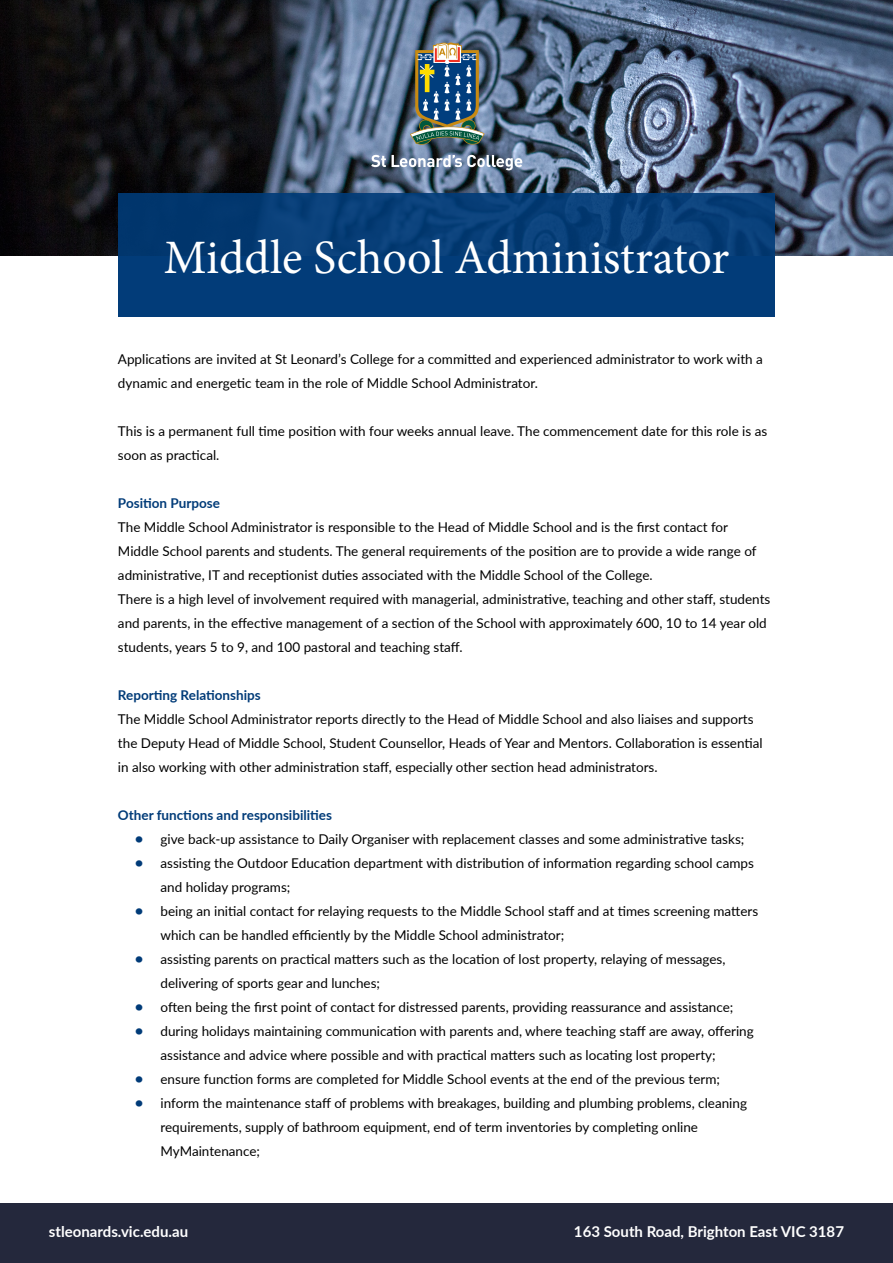
<style>
.page{position:relative;width:893px;height:1263px;background:#fff}
.page>*{position:absolute;margin:0;border:0;box-sizing:border-box;transform-origin:0 0}
.Heading{font:48px "Minion Pro";color:#fff}
.Body{font:700 15px "Lato";color:#fff}
.Body_Bullets{font:13.5px/24px "Lato";color:#000}
.Body_Bullets-2{font:700 13.5px "Lato";color:#003b78}
.s1{font-weight:700;font-size:15px;color:#003b78}
</style>
<div class="page">
<svg style="left:0;top:0;width:893px;height:255px"></svg>
<div style="left:118px;top:193px;width:657px;height:124px;background:#003b78"></div>
<svg style="left:371px;top:155px;width:15px;height:12px"></svg>
<svg style="left:392px;top:155px;width:130px;height:15px"></svg>
<img style="left:410px;top:43px;width:74px;height:104px">
<div style="left:0;top:1203px;width:893px;height:60px;background:#24283c"></div>
<p class="Heading" style="left:164px;top:225px;width:567px">Middle School Administrator</p>
<p class="Body_Bullets" style="left:118px;top:346px;width:646px">Applications are invited at St Leonard’s College for a committed and experienced administrator to work with a dynamic and energetic team in the role of Middle School Administrator.</p>
<p class="Body_Bullets" style="left:118px;top:418px;width:651px">This is a permanent full time position with four weeks annual leave. The commencement date for this role is as soon as practical.</p>
<p class="Body_Bullets-2" style="left:118px;top:493px;width:104px">Position Purpose</p>
<p class="Body_Bullets" style="left:118px;top:514px;width:640px">The Middle School Administrator is responsible to the Head of Middle School and is the first contact for<br>Middle School parents and students. The general requirements of the position are to provide a wide range of administrative, IT and receptionist duties associated with the Middle School of the College.</p>
<p class="Body_Bullets" style="left:118px;top:586px;width:654px">There is a high level of involvement required with managerial, administrative, teaching and other staff, students and parents, in the effective management of a section of the School with approximately 600, 10 to 14 year old students, years 5 to 9, and 100 pastoral and teaching staff.</p>
<p class="Body_Bullets-2" style="left:118px;top:685px;width:144px">Reporting Relationships</p>
<p class="Body_Bullets" style="left:118px;top:706px;width:646px">The Middle School Administrator reports directly to the Head of Middle School and also liaises and supports the Deputy Head of Middle School, Student Counsellor, Heads of Year and Mentors. Collaboration is essential in also working with other administration staff, especially other section head administrators.</p>
<p class="Body_Bullets-2" style="left:118px;top:805px;width:216px">Other functions and responsibilities</p>
<p class="Body_Bullets" style="left:135px;top:826px;width:611px"><span class="s1">•</span> give back-up assistance to Daily Organiser with replacement classes and some administrative tasks;</p>
<p class="Body_Bullets" style="left:160px;top:850px;width:595px;text-indent:-26px"><span class="s1">•</span> assisting the Outdoor Education department with distribution of information regarding school camps and holiday programs;</p>
<p class="Body_Bullets" style="left:160px;top:898px;width:599px;text-indent:-26px"><span class="s1">•</span> being an initial contact for relaying requests to the Middle School staff and at times screening matters which can be handled efficiently by the Middle School administrator;</p>
<p class="Body_Bullets" style="left:160px;top:946px;width:566px;text-indent:-26px"><span class="s1">•</span> assisting parents on practical matters such as the location of lost property, relaying of messages, delivering of sports gear and lunches;</p>
<p class="Body_Bullets" style="left:135px;top:994px;width:600px"><span class="s1">•</span> often being the first point of contact for distressed parents, providing reassurance and assistance;</p>
<p class="Body_Bullets" style="left:160px;top:1018px;width:595px;text-indent:-26px"><span class="s1">•</span> during holidays maintaining communication with parents and, where teaching staff are away, offering assistance and advice where possible and with practical matters such as locating lost property;</p>
<p class="Body_Bullets" style="left:135px;top:1066px;width:586px"><span class="s1">•</span> ensure function forms are completed for Middle School events at the end of the previous term;</p>
<p class="Body_Bullets" style="left:160px;top:1090px;width:588px;text-indent:-26px"><span class="s1">•</span> inform the maintenance staff of problems with breakages, building and plumbing problems, cleaning requirements, supply of bathroom equipment, end of term inventories by completing online<br>MyMaintenance;</p>
<p class="Body" style="left:49px;top:1220px;width:141px">stleonards.vic.edu.au</p>
<p class="Body" style="left:574px;top:1220px;width:272px">163 South Road, Brighton East VIC 3187</p>
</div>
